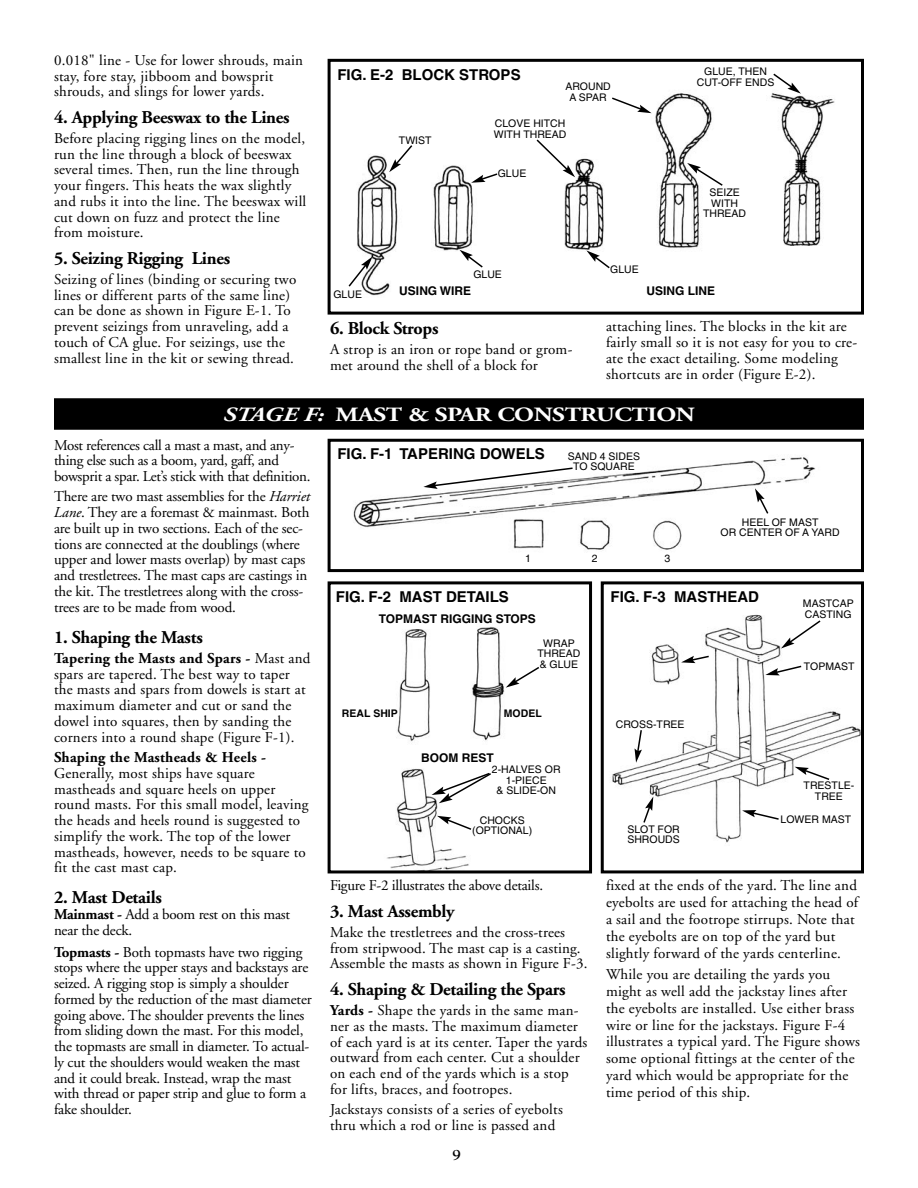
<style>
.page{position:relative;width:918px;height:1188px;background:#fff}
.page>*{position:absolute;margin:0;border:0;box-sizing:border-box;transform-origin:0 0}
.t1{font:700 20.25px "Adobe Garamond";letter-spacing:-.015em;color:#fff;scale:1.25 1}
.t2{font:700 18px "Adobe Garamond";letter-spacing:-.015em;color:#000}
.t3{font:15px/15.8px "Adobe Garamond";letter-spacing:.015em;color:#000}
.t4{font:15px/15.8px "Adobe Garamond";letter-spacing:-.01em;color:#000}
.t5{font:15px/15.8px "Adobe Garamond";letter-spacing:-.02em;color:#000}
.t6{font:15px/15.8px "Adobe Garamond";letter-spacing:-.015em;color:#000}
.t7{font:700 15px "Helvetica";color:#000}
.t8{font:700 15px "Adobe Garamond";letter-spacing:.015em;color:#000}
.t9{font:700 15px "Goudy";color:#000}
.t10{font:700 12px "Helvetica";color:#000}
.t11{font:10.5px/10.5px "Helvetica";color:#000;text-align:center}
.t12{font:700 10.5px "Helvetica";color:#000}
.s1{font-style:italic}
.s2{font-weight:700}
</style>
<div class="page">
<div style="left:54px;top:398px;width:810px;height:32px;background:#000"></div>
<img style="left:357px;top:93px;width:478px;height:203px">
<div style="left:328px;top:59px;width:536px;height:256px;border:3px solid #000"></div>
<img style="left:353px;top:457px;width:462px;height:93px">
<div style="left:328px;top:439px;width:536px;height:133px;border:3px solid #000"></div>
<img style="left:612px;top:614px;width:248px;height:230px">
<div style="left:601px;top:581px;width:263px;height:292px;border:3px solid #000"></div>
<img style="left:387px;top:627px;width:118px;height:242px">
<div style="left:328px;top:581px;width:264px;height:292px;border:3px solid #000"></div>
<svg style="left:772px;top:73px;width:29px;height:21px"></svg>
<svg style="left:610px;top:96px;width:42px;height:17px"></svg>
<svg style="left:535px;top:138px;width:40px;height:39px"></svg>
<svg style="left:687px;top:163px;width:37px;height:24px"></svg>
<svg style="left:471px;top:172px;width:28px;height:11px"></svg>
<svg style="left:586px;top:250px;width:25px;height:20px"></svg>
<svg style="left:459px;top:250px;width:25px;height:19px"></svg>
<svg style="left:348px;top:256px;width:25px;height:32px"></svg>
<svg style="left:389px;top:144px;width:25px;height:28px"></svg>
<svg style="left:423px;top:467px;width:151px;height:22px"></svg>
<svg style="left:506px;top:667px;width:33px;height:21px"></svg>
<svg style="left:432px;top:772px;width:61px;height:31px"></svg>
<svg style="left:437px;top:816px;width:36px;height:15px"></svg>
<svg style="left:642px;top:797px;width:11px;height:27px"></svg>
<svg style="left:742px;top:810px;width:38px;height:11px"></svg>
<svg style="left:795px;top:767px;width:36px;height:14px"></svg>
<svg style="left:765px;top:665px;width:38px;height:10px"></svg>
<svg style="left:681px;top:655px;width:29px;height:8px"></svg>
<svg style="left:781px;top:619px;width:41px;height:30px"></svg>
<svg style="left:635px;top:728px;width:8px;height:35px"></svg>
<svg style="left:755px;top:488px;width:15px;height:27px"></svg>
<p class="t3" style="left:54px;top:53px;width:251px">0.018" line - Use for lower shrouds, main stay, fore stay, jibboom and bowsprit shrouds, and slings for lower yards.</p>
<p class="t2" style="left:54px;top:110px;width:237px">4. Applying Beeswax to the Lines</p>
<p class="t3" style="left:54px;top:132px;width:254px">Before placing rigging lines on the model, run the line through a block of beeswax several times. Then, run the line through your fingers. This heats the wax slightly and rubs it into the line. The beeswax will cut down on fuzz and protect the line from moisture.</p>
<p class="t2" style="left:54px;top:251px;width:178px">5. Seizing Rigging Lines</p>
<p class="t3" style="left:54px;top:273px;width:244px">Seizing of lines (binding or securing two lines or different parts of the same line) can be done as shown in Figure E-1. To prevent seizings from unraveling, add a touch of CA glue. For seizings, use the smallest line in the kit or sewing thread.</p>
<p class="t11" style="left:697px;top:67px;width:79px">GLUE, THEN<br>CUT-OFF ENDS</p>
<p class="t7" style="left:337px;top:69px;width:185px">FIG. E-2 BLOCK STROPS</p>
<p class="t11" style="left:565px;top:82px;width:47px">AROUND<br>A SPAR</p>
<p class="t11" style="left:494px;top:119px;width:74px;text-align:left">CLOVE HITCH<br>WITH THREAD</p>
<p class="t11" style="left:399px;top:136px;width:34px">TWIST</p>
<p class="t11" style="left:498px;top:169px;width:30px">GLUE</p>
<p class="t11" style="left:703px;top:188px;width:45px">SEIZE<br>WITH<br>THREAD</p>
<p class="t11" style="left:610px;top:265px;width:30px">GLUE</p>
<p class="t11" style="left:473px;top:270px;width:30px">GLUE</p>
<p class="t10" style="left:399px;top:286px;width:73px">USING WIRE</p>
<p class="t10" style="left:647px;top:286px;width:70px">USING LINE</p>
<p class="t11" style="left:333px;top:290px;width:30px">GLUE</p>
<p class="t3" style="left:606px;top:320px;width:253px">attaching lines. The blocks in the kit are fairly small so it is not easy for you to cre&shy;ate the exact detailing. Some modeling shortcuts are in order (Figure E-2).</p>
<h1 class="t1" style="left:223px;top:406px;width:379px"><span class="s1">STAGE F:</span> MAST &amp; SPAR CONSTRUCTION</h1>
<p class="t2" style="left:330px;top:321px;width:110px">6. Block Strops</p>
<p class="t3" style="left:330px;top:343px;width:244px">A strop is an iron or rope band or grom&shy;met around the shell of a block for</p>
<p class="t5" style="left:54px;top:438px;width:258px">Most references call a mast a mast, and any&shy;thing else such as a boom, yard, gaff, and bowsprit a spar. Let’s stick with that definition.</p>
<p class="t4" style="left:54px;top:490px;width:258px">There are two mast assemblies for the <span class="s1">Harriet Lane</span>. They are a foremast &amp; mainmast. Both are built up in two sections. Each of the sec&shy;tions are connected at the doublings (where upper and lower masts overlap) by mast caps and trestletrees. The mast caps are castings in the kit. The trestletrees along with the cross&shy;trees are to be made from wood.</p>
<p class="t2" style="left:54px;top:630px;width:150px">1. Shaping the Masts</p>
<p class="t3" style="left:54px;top:652px;width:258px"><span class="s2">Tapering the Masts and Spars -</span> Mast and spars are tapered. The best way to taper the masts and spars from dowels is start at maximum diameter and cut or sand the dowel into squares, then by sanding the corners into a round shape (Figure F-1).</p>
<p class="t8" style="left:54px;top:751px;width:214px">Shaping the Mastheads &amp; Heels -</p>
<p class="t3" style="left:54px;top:766px;width:256px">Generally, most ships have square mastheads and square heels on upper round masts. For this small model, leaving the heads and heels round is suggested to simplify the work. The top of the lower mastheads, however, needs to be square to fit the cast mast cap.</p>
<p class="t2" style="left:54px;top:890px;width:109px">2. Mast Details</p>
<p class="t6" style="left:54px;top:908px;width:238px"><span class="s2">Mainmast -</span> Add a boom rest on this mast near the deck.</p>
<p class="t4" style="left:54px;top:945px;width:259px"><span class="s2">Topmasts -</span> Both topmasts have two rigging stops where the upper stays and backstays are seized. A rigging stop is simply a shoulder formed by the reduction of the mast diameter going above. The shoulder prevents the lines from sliding down the mast. For this model, the topmasts are small in diameter. To actual&shy;ly cut the shoulders would weaken the mast and it could break. Instead, wrap the mast with thread or paper strip and glue to form a fake shoulder.</p>
<p class="t7" style="left:337px;top:448px;width:209px">FIG. F-1 TAPERING DOWELS</p>
<p class="t11" style="left:568px;top:452px;width:74px">SAND 4 SIDES<br>TO SQUARE</p>
<p class="t11" style="left:525px;top:554px;width:7px">1</p>
<p class="t11" style="left:592px;top:554px;width:7px">2</p>
<p class="t11" style="left:665px;top:554px;width:7px">3</p>
<p class="t11" style="left:721px;top:518px;width:121px">HEEL OF MAST<br>OR CENTER OF A YARD</p>
<p class="t7" style="left:336px;top:591px;width:175px">FIG. F-2 MAST DETAILS</p>
<p class="t7" style="left:611px;top:591px;width:150px">FIG. F-3 MASTHEAD</p>
<p class="t10" style="left:379px;top:614px;width:159px">TOPMAST RIGGING STOPS</p>
<p class="t11" style="left:537px;top:639px;width:45px">WRAP<br>THREAD &amp; GLUE</p>
<p class="t12" style="left:342px;top:709px;width:58px">REAL SHIP</p>
<p class="t12" style="left:504px;top:709px;width:39px">MODEL</p>
<p class="t10" style="left:421px;top:753px;width:74px">BOOM REST</p>
<p class="t11" style="left:492px;top:765px;width:70px">2-HALVES OR<br>1-PIECE<br>&amp; SLIDE-ON</p>
<p class="t11" style="left:616px;top:720px;width:70px">CROSS-TREE</p>
<p class="t11" style="left:803px;top:600px;width:52px;text-align:left">MASTCAP<br>CASTING</p>
<p class="t11" style="left:804px;top:662px;width:52px">TOPMAST</p>
<p class="t11" style="left:804px;top:781px;width:52px">TRESTLE-<br>TREE</p>
<p class="t11" style="left:480px;top:816px;width:46px">CHOCKS</p>
<p class="t11" style="left:781px;top:815px;width:72px">LOWER MAST</p>
<p class="t11" style="left:472px;top:826px;width:62px">(OPTIONAL)</p>
<p class="t11" style="left:627px;top:825px;width:54px;text-align:left">SLOT FOR<br>SHROUDS</p>
<p class="t6" style="left:330px;top:879px;width:215px">Figure F-2 illustrates the above details.</p>
<p class="t2" style="left:330px;top:904px;width:126px">3. Mast Assembly</p>
<p class="t3" style="left:330px;top:926px;width:259px">Make the trestletrees and the cross-trees from stripwood. The mast cap is a casting.<br>Assemble the masts as shown in Figure F-3.</p>
<p class="t2" style="left:330px;top:982px;width:237px">4. Shaping &amp; Detailing the Spars</p>
<p class="t3" style="left:330px;top:1004px;width:259px"><span class="s2">Yards -</span> Shape the yards in the same man&shy;ner as the masts. The maximum diameter of each yard is at its center. Taper the yards outward from each center. Cut a shoulder on each end of the yards which is a stop for lifts, braces, and footropes.</p>
<p class="t3" style="left:330px;top:1103px;width:234px">Jackstays consists of a series of eyebolts thru which a rod or line is passed and</p>
<p class="t9" style="left:452px;top:1146px;width:10px">9</p>
<p class="t3" style="left:606px;top:878px;width:254px;line-height:16.8px">fixed at the ends of the yard. The line and eyebolts are used for attaching the head of a sail and the footrope stirrups. Note that the eyebolts are on top of the yard but slightly forward of the yards centerline.</p>
<p class="t3" style="left:606px;top:967px;width:256px;line-height:16.8px">While you are detailing the yards you might as well add the jackstay lines after the eyebolts are installed. Use either brass wire or line for the jackstays. Figure F-4 illustrates a typical yard. The Figure shows some optional fittings at the center of the yard which would be appropriate for the time period of this ship.</p>
</div>
